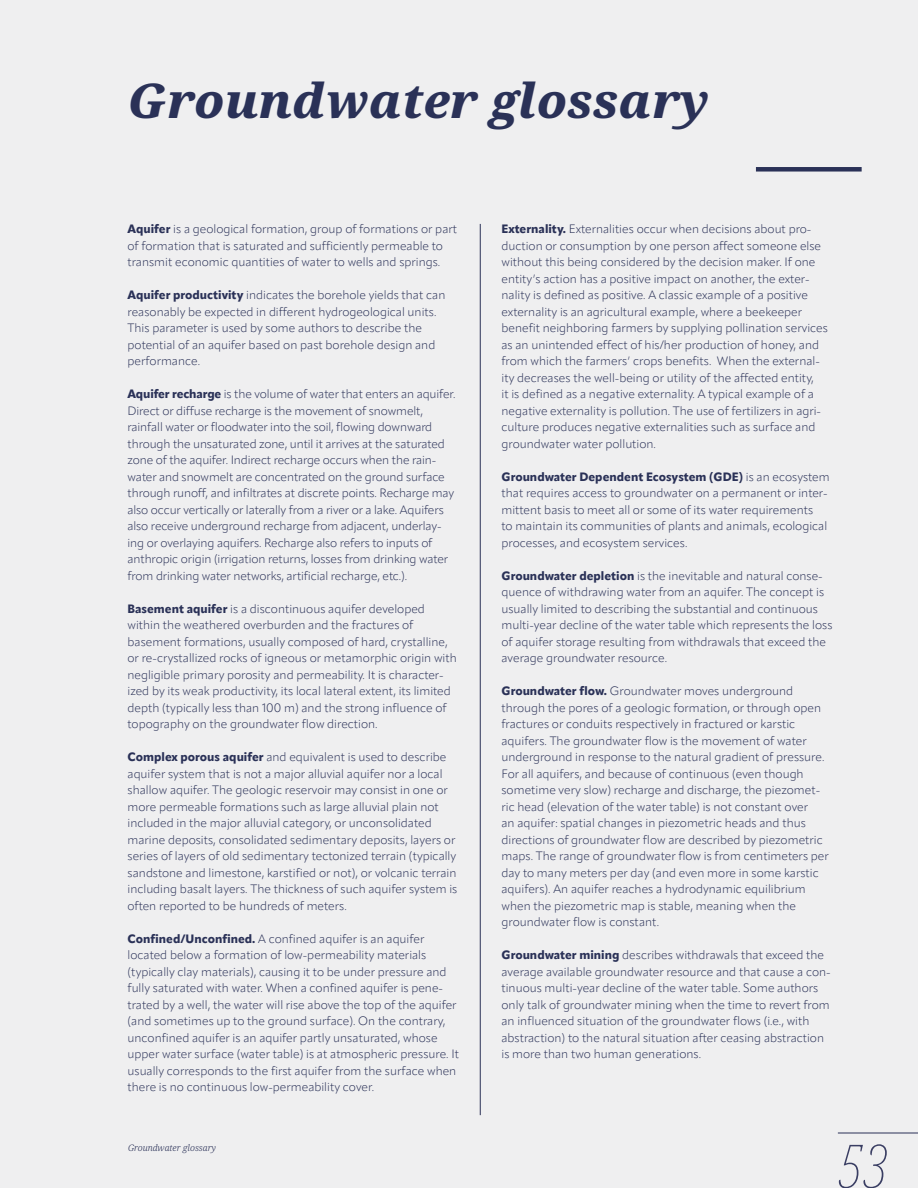
<style>
.page{position:relative;width:918px;height:1188px;background:#efeff0}
.page>*{position:absolute;margin:0;border:0;box-sizing:border-box;transform-origin:0 0}
.t1{font:italic 100 extra-condensed 60px "Noto Serif";color:#3a3e63}
.t2{font:italic 800 48px "Noto Serif";color:#2a3157}
.t3{font:300 12px/16.5px "Apparat";color:#2a3157}
.t4{font:italic 300 9px "Noto Serif";color:#2a3157}
.s1{font-weight:800}
</style>
<div class="page">
<hr style="left:838px;top:1133px;width:80px;height:1px;background:#2a3157">
<hr style="left:480px;top:224px;width:1px;height:891px;background:#2a3157">
<div style="left:756px;top:167px;width:106px;height:5px;background:#2a3157"></div>
<h2 class="t2" style="left:128px;top:66px;width:583px">Groundwater glossary</h2>
<p class="t3" style="left:128px;top:221px;width:331px"><span class="s1">Aquifer</span> is a geological formation, group of formations or part of formation that is saturated and sufficiently permeable to transmit economic quantities of water to wells and springs.</p>
<p class="t3" style="left:128px;top:287px;width:319px"><span class="s1">Aquifer productivity</span> indicates the borehole yields that can reasonably be expected in different hydrogeological units.<br>This parameter is used by some authors to describe the potential of an aquifer based on past borehole design and performance.</p>
<p class="t3" style="left:128px;top:386px;width:329px"><span class="s1">Aquifer recharge</span> is the volume of water that enters an aquifer.<br>Direct or diffuse recharge is the movement of snowmelt, rainfall water or floodwater into the soil, flowing downward through the unsaturated zone, until it arrives at the saturated zone of the aquifer. Indirect recharge occurs when the rain&shy;water and snowmelt are concentrated on the ground surface through runoff, and infiltrates at discrete points. Recharge may also occur vertically or laterally from a river or a lake. Aquifers also receive underground recharge from adjacent, underlay&shy;ing or overlaying aquifers. Recharge also refers to inputs of anthropic origin (irrigation returns, losses from drinking water from drinking water networks, artificial recharge, etc.).</p>
<p class="t3" style="left:128px;top:600px;width:331px"><span class="s1">Basement aquifer</span> is a discontinuous aquifer developed within the weathered overburden and the fractures of basement formations, usually composed of hard, crystalline, or re-crystallized rocks of igneous or metamorphic origin with negligible primary porosity and permeability. It is character&shy;ized by its weak productivity, its local lateral extent, its limited depth (typically less than 100 m) and the strong influence of topography on the groundwater flow direction.</p>
<p class="t3" style="left:128px;top:749px;width:331px"><span class="s1">Complex porous aquifer</span> and equivalent is used to describe aquifer system that is not a major alluvial aquifer nor a local shallow aquifer. The geologic reservoir may consist in one or more permeable formations such as large alluvial plain not included in the major alluvial category, or unconsolidated marine deposits, consolidated sedimentary deposits, layers or series of layers of old sedimentary tectonized terrain (typically sandstone and limestone, karstified or not), or volcanic terrain including basalt layers. The thickness of such aquifer system is often reported to be hundreds of meters.</p>
<p class="t3" style="left:128px;top:930px;width:333px"><span class="s1">Confined/Unconfined.</span> A confined aquifer is an aquifer located below a formation of low-permeability materials (typically clay materials), causing it to be under pressure and fully saturated with water. When a confined aquifer is pene&shy;trated by a well, the water will rise above the top of the aquifer (and sometimes up to the ground surface). On the contrary, unconfined aquifer is an aquifer partly unsaturated, whose upper water surface (water table) is at atmospheric pressure. It usually corresponds to the first aquifer from the surface when there is no continuous low-permeability cover.</p>
<p class="t4" style="left:128px;top:1141px;width:89px">Groundwater glossary</p>
<p class="t3" style="left:502px;top:221px;width:328px"><span class="s1">Externality.</span> Externalities occur when decisions about pro&shy;duction or consumption by one person affect someone else without this being considered by the decision maker. If one entity’s action has a positive impact on another, the exter&shy;nality is defined as positive. A classic example of a positive externality is an agricultural example, where a beekeeper benefit neighboring farmers by supplying pollination services as an unintended effect of his/her production of honey, and from which the farmers’ crops benefits. When the external&shy;ity decreases the well-being or utility of the affected entity,<br>it is defined as a negative externality. A typical example of a negative externality is pollution. The use of fertilizers in agri&shy;culture produces negative externalities such as surface and groundwater water pollution.</p>
<p class="t3" style="left:502px;top:468px;width:330px"><span class="s1">Groundwater Dependent Ecosystem (GDE)</span> is an ecosystem that requires access to groundwater on a permanent or inter&shy;mittent basis to meet all or some of its water requirements<br>to maintain its communities of plants and animals, ecological processes, and ecosystem services.</p>
<p class="t3" style="left:502px;top:567px;width:332px"><span class="s1">Groundwater depletion</span> is the inevitable and natural conse&shy;quence of withdrawing water from an aquifer. The concept is usually limited to describing the substantial and continuous multi-year decline of the water table which represents the loss of aquifer storage resulting from withdrawals that exceed the average groundwater resource.</p>
<p class="t3" style="left:502px;top:683px;width:329px"><span class="s1">Groundwater flow.</span> Groundwater moves underground through the pores of a geologic formation, or through open fractures or conduits respectively in fractured or karstic aquifers. The groundwater flow is the movement of water underground in response to the natural gradient of pressure.<br>For all aquifers, and because of continuous (even though sometime very slow) recharge and discharge, the piezomet&shy;ric head (elevation of the water table) is not constant over<br>an aquifer: spatial changes in piezometric heads and thus directions of groundwater flow are described by piezometric maps. The range of groundwater flow is from centimeters per day to many meters per day (and even more in some karstic aquifers). An aquifer reaches a hydrodynamic equilibrium when the piezometric map is stable, meaning when the groundwater flow is constant.</p>
<p class="t3" style="left:502px;top:947px;width:331px"><span class="s1">Groundwater mining</span> describes withdrawals that exceed the average available groundwater resource and that cause a con&shy;tinuous multi-year decline of the water table. Some authors only talk of groundwater mining when the time to revert from an influenced situation of the groundwater flows (i.e., with abstraction) to the natural situation after ceasing abstraction is more than two human generations.</p>
<h1 class="t1" style="left:838px;top:1126px;width:52px">53</h1>
</div>
